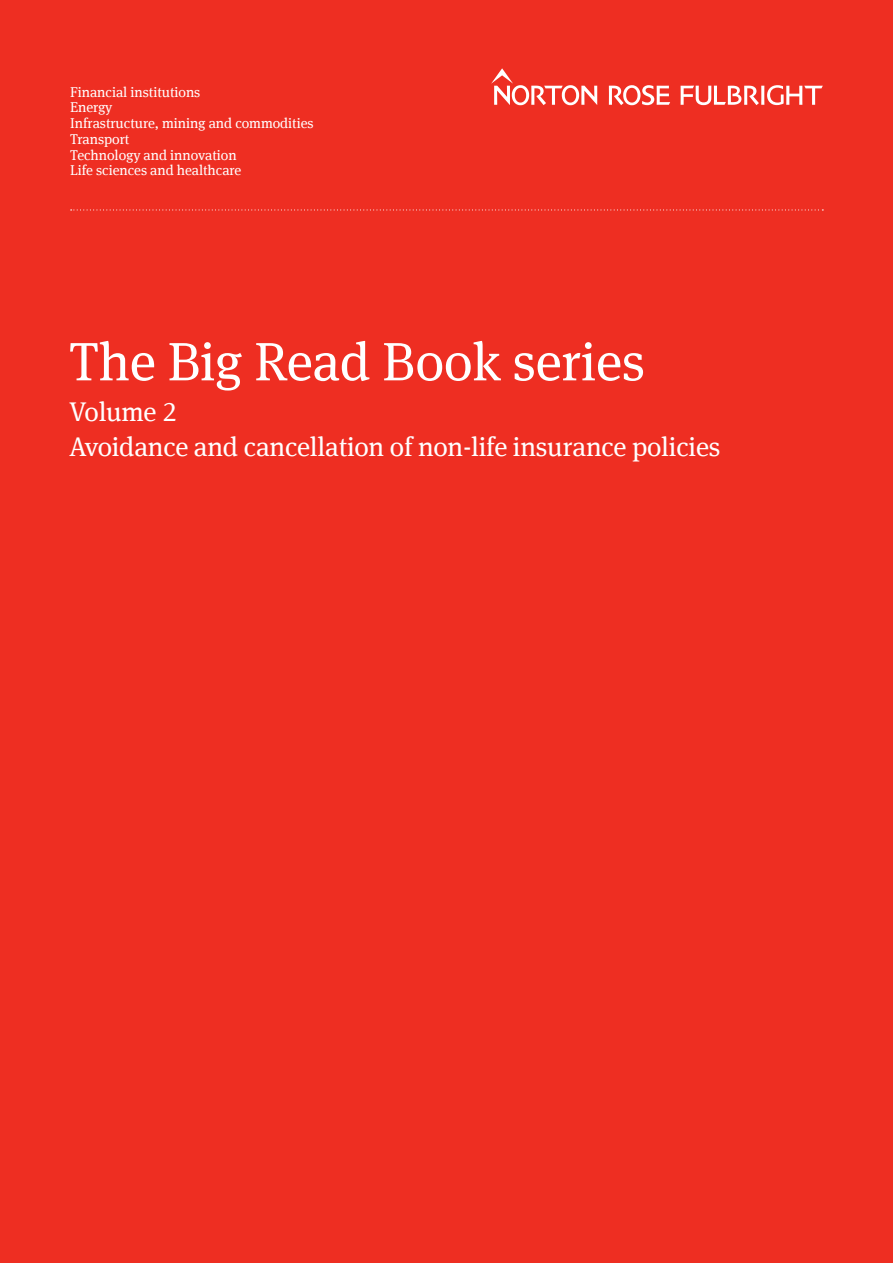
<style>
.page{position:relative;width:893px;height:1263px;background:#ee2e22}
.page>*{position:absolute;margin:0;border:0;box-sizing:border-box;transform-origin:0 0}
.t1{font:54px "Meta Serif Offc Pro";letter-spacing:-.005em;color:#fff}
.t2{font:27px/35px "Meta Serif Offc Pro";letter-spacing:-.01em;color:#fff}
.t3{font:14.25px/15.8px "Meta Serif Offc Pro";letter-spacing:-.005em;color:#fff}
</style>
<div class="page">
<svg style="left:491px;top:68px;width:106px;height:37px"></svg>
<svg style="left:609px;top:85px;width:61px;height:20px"></svg>
<svg style="left:681px;top:85px;width:142px;height:20px"></svg>
<svg style="left:71px;top:209px;width:752px;height:1px"></svg>
<p class="t3" style="left:70px;top:83px;width:245px">Financial institutions<br>Energy<br>Infrastructure, mining and commodities<br>Transport<br>Technology and innovation<br>Life sciences and healthcare</p>
<h1 class="t1" style="left:69px;top:322px;width:577px">The Big Read Book series</h1>
<h2 class="t2" style="left:69px;top:393px;width:653px">Volume 2<br>Avoidance and cancellation of non-life insurance policies</h2>
</div>
